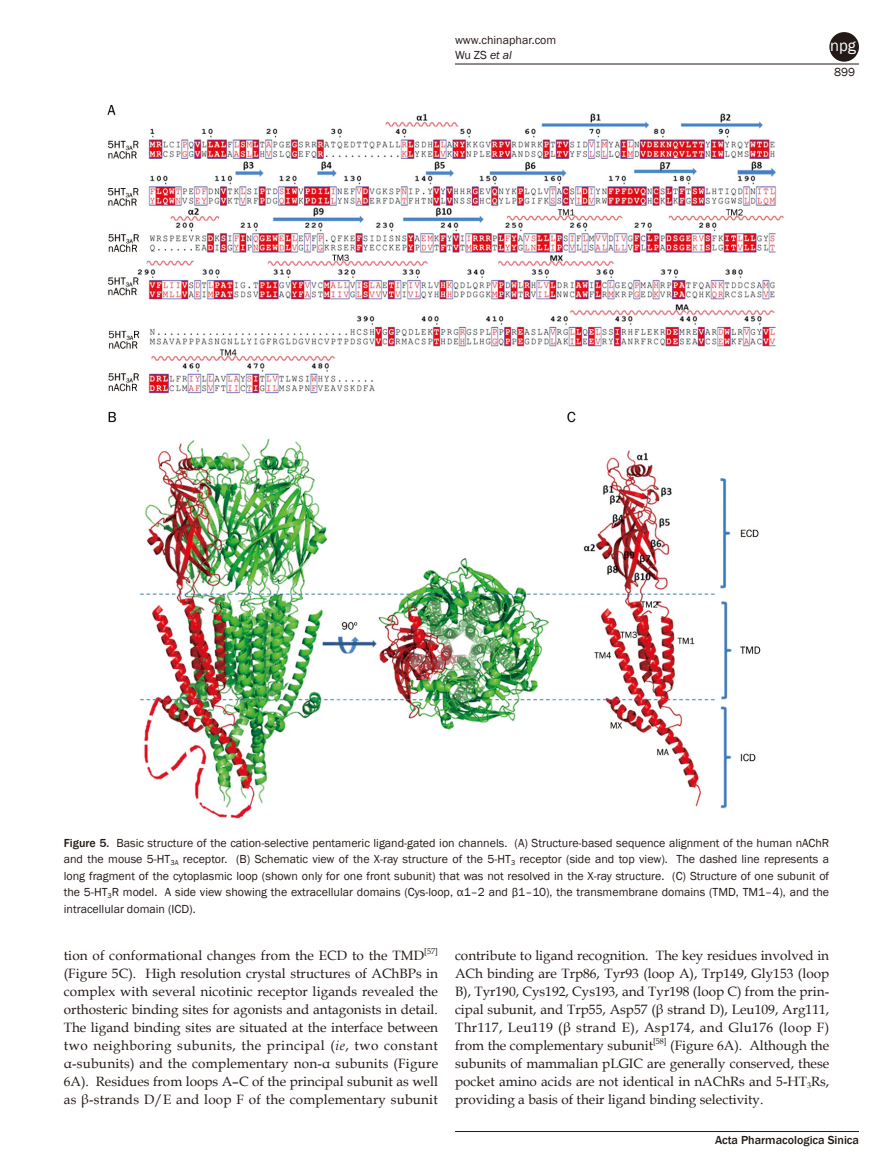
<style>
.page{position:relative;width:893px;height:1170px;background:#fff}
.page>*{position:absolute;margin:0;border:0;box-sizing:border-box;transform-origin:0 0}
.t1{font:16.5px "Franklin Gothic Book 2";color:#fff}
.英文正文{font:13.5px/18px "Book Antiqua";color:#231916;text-align:justify}
.图表注{font:12px/16.5px "Franklin Gothic";color:#231916;text-align:justify}
.t2{font:12px/15px "Franklin Gothic Book 2";color:#231916}
.t3{font:500 12px "Franklin Gothic";color:#231916}
.s1{font-family:"Franklin Gothic";font-style:italic}
.s2{font-weight:500}
.s3{font-family:"Franklin Gothic Book 2"}
.s4{font-style:italic}
.s5{font-family:"Book Antiqua 2"}
</style>
<div class="page">
<hr style="left:455px;top:64px;width:404px;height:1px;background:#231916">
<hr style="left:455px;top:1131px;width:404px;height:1px;background:#231916">
<div style="left:829px;top:32px;width:30px;height:30px;background:#231916;border-radius:50%"></div>
<img style="left:107px;top:104px;width:677px;height:715px">
<p class="t2" style="left:455px;top:32px;width:103px">www.chinaphar.com<br>Wu ZS <span class="s1">et al</span></p>
<p class="t1" style="left:830px;top:35px;width:27px">npg</p>
<p class="t2" style="left:834px;top:65px;width:23px">899</p>
<p class="图表注" style="left:64px;top:834px;width:767px"><span class="s2">Figure 5.</span> Basic structure of the cation-selective pentameric ligand-gated ion channels. (A) Structure-based sequence alignment of the human nAChR and the mouse 5-HT<sub>3A</sub> receptor. (B) Schematic view of the X-ray structure of the 5-HT<sub>3</sub> <span class="s3">receptor (side and top view). The dashed line represents a </span>long fragment of the cytoplasmic loop (shown only for one front subunit) that was not resolved in the X-ray structure. (C) Structure of one subunit of <span class="s3">the 5-HT</span><sub>3</sub>R model. A side view showing the extracellular domains (Cys-loop, α1–2 and β1–10), the transmembrane domains (TMD, TM1–4), and the intracellular domain (ICD).</p>
<p class="英文正文" style="left:64px;top:946px;width:376px">tion of conformational changes from the ECD to the TMD<sup>[57] </sup>(Figure 5C). High resolution crystal structures of AChBPs in complex with several nicotinic receptor ligands revealed the orthosteric binding sites for agonists and antagonists in detail.<br>The ligand binding sites are situated at the interface between two neighboring subunits, the principal (<span class="s4">ie</span>, two constant <span class="s5">α-subunits) and the complementary non-α subunits (Figure </span>6A). Residues from loops A–C of the principal subunit as well <span class="s5">as β-strands D/E and loop F of the complementary subunit</span></p>
<p class="英文正文" style="left:455px;top:946px;width:376px">contribute to ligand recognition. The key residues involved in ACh binding are Trp86, Tyr93 (loop A), Trp149, Gly153 (loop <span class="s5">B), Tyr190, Cys192, Cys193, and Tyr198 (loop C) from the prin&shy;cipal subunit, and Trp55, Asp57 (β strand D), Leu109, Arg111, Thr117, Leu119 (β strand E), Asp174, and Glu176 (loop F) </span>from the complementary subunit<sup>[58]</sup> (Figure 6A). Although the subunits of mammalian pLGIC are generally conserved, these pocket amino acids are not identical in nAChRs and 5-HT<sub>3</sub>Rs, providing a basis of their ligand binding selectivity.</p>
<p class="t3" style="left:715px;top:1132px;width:145px">Acta Pharmacologica Sinica</p>
</div>
